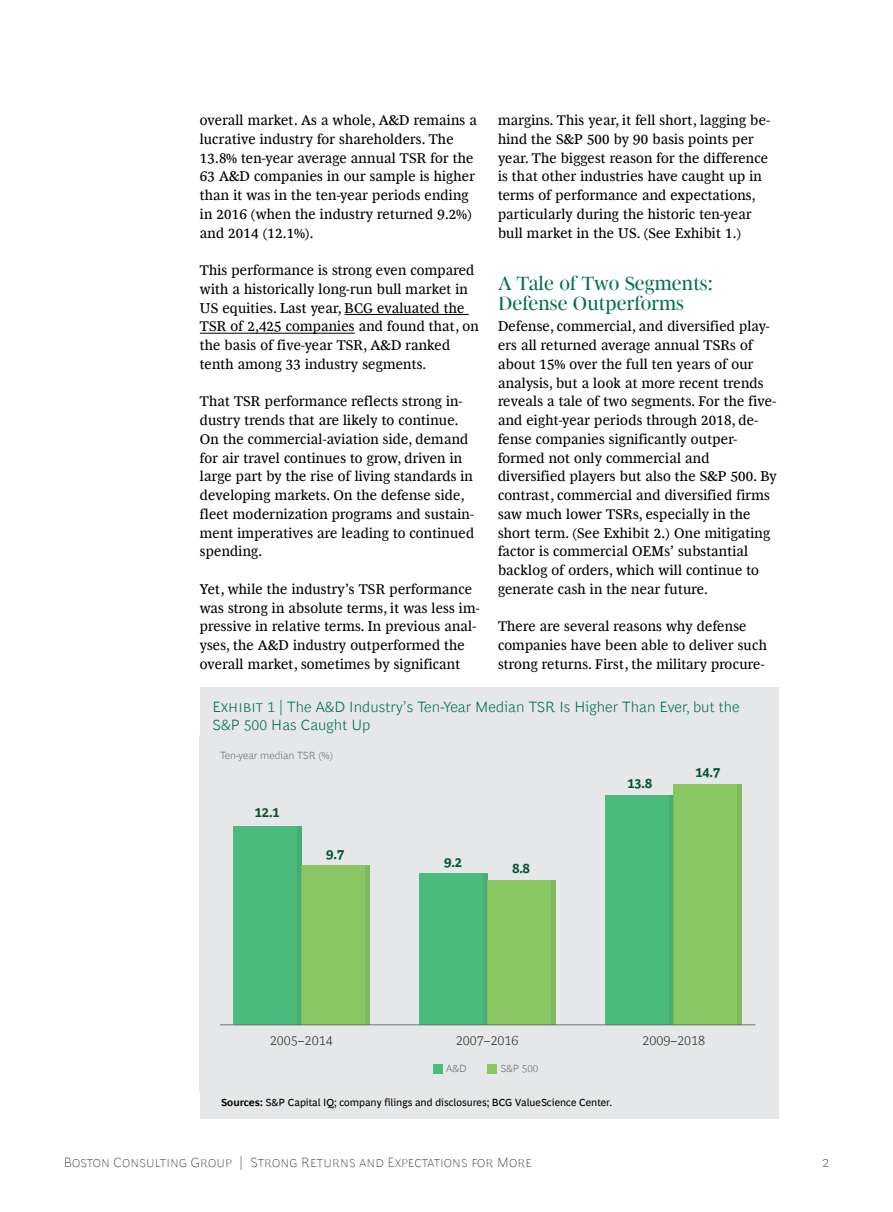
<style>
.page{position:relative;width:893px;height:1212px;background:#fff}
.page>*{position:absolute;margin:0;border:0;box-sizing:border-box;transform-origin:0 0}
.t1{font:19.5px/20.2px "Henderson BCG Serif Head";letter-spacing:.005em;color:#006f51}
.t2{font:300 15px/18.8px "Henderson BCG Sans";letter-spacing:.005em;color:#006f51}
.t3{font:14.25px/18.8px "Henderson BCG Serif";letter-spacing:.015em;color:#000}
.t4{font:100 13.5px "Henderson BCG Sans";letter-spacing:.01em;color:#000}
.t5{font:300 13.5px "Henderson BCG Sans";color:#333}
.t6{font:700 13.5px "Henderson BCG Sans";color:#03542f}
.t7{font:10.5px "Henderson BCG Sans";color:#000}
.t8{font:300 10.5px "Henderson BCG Sans";color:#707071}
.s1{font-family:"Myriad Pro";font-weight:400}
.s2{font-weight:700}
</style>
<div class="page">
<hr style="left:345px;top:314px;width:124px;height:1px;background:#000">
<hr style="left:200px;top:333px;width:155px;height:1px;background:#000">
<div style="left:200px;top:688px;width:578px;height:431px;background:#e6e7e8"></div>
<div style="left:606px;top:795px;width:68px;height:230px;background:#4bba7d"></div>
<div style="left:419px;top:873px;width:68px;height:152px;background:#4bba7d"></div>
<div style="left:233px;top:826px;width:68px;height:199px;background:#4bba7d"></div>
<div style="left:433px;top:1064px;width:10px;height:9px;background:#4bba7d"></div>
<div style="left:488px;top:1064px;width:9px;height:9px;background:#88c762"></div>
<div style="left:674px;top:784px;width:68px;height:241px;background:#88c762"></div>
<div style="left:487px;top:881px;width:68px;height:144px;background:#88c762"></div>
<div style="left:301px;top:865px;width:68px;height:160px;background:#88c762"></div>
<hr style="left:220px;top:1024px;width:535px;height:1px;background:#707071">
<hr style="left:738px;top:784px;width:4px;height:241px;background:#7fb85d">
<div style="left:669px;top:795px;width:5px;height:230px;background:#48ac75"></div>
<hr style="left:551px;top:881px;width:4px;height:144px;background:#7fb85d">
<hr style="left:483px;top:873px;width:4px;height:152px;background:#48ac75">
<hr style="left:365px;top:865px;width:4px;height:160px;background:#7fb85d">
<hr style="left:297px;top:826px;width:4px;height:199px;background:#48ac75">
<p class="t3" style="left:200px;top:110px;width:279px">overall market. As a whole, A&amp;D remains a lucrative industry for shareholders. The 13.8% ten-year average annual TSR for the 63 A&amp;D companies in our sample is higher than it was in the ten-year periods ending in 2016 (when the industry returned 9.2%) and 2014 (12.1%).</p>
<p class="t3" style="left:200px;top:260px;width:280px">This performance is strong even compared with a historically long-run bull market in US equities. Last year, BCG evaluated the TSR of 2,425 companies and found that, on the basis of five-year TSR, A&amp;D ranked tenth among 33 industry segments.</p>
<p class="t3" style="left:200px;top:391px;width:276px">That TSR performance reflects strong in&shy;dustry trends that are likely to continue.<br>On the commercial-aviation side, demand for air travel continues to grow, driven in large part by the rise of living standards in developing markets. On the defense side, fleet modernization programs and sustain&shy;ment imperatives are leading to continued spending.</p>
<p class="t3" style="left:200px;top:579px;width:281px">Yet, while the industry’s TSR performance was strong in absolute terms, it was less im&shy;pressive in relative terms. In previous anal&shy;yses, the A&amp;D industry outperformed the overall market, sometimes by significant</p>
<p class="t3" style="left:498px;top:110px;width:273px">margins. This year, it fell short, lagging be&shy;hind the S&amp;P 500 by 90 basis points per year. The biggest reason for the difference is that other industries have caught up in terms of performance and expectations, particularly during the historic ten-year bull market in the US. (See Exhibit 1.)</p>
<h1 class="t1" style="left:498px;top:271px;width:216px">A Tale of Two Segments:<br>Defense Outperforms</h1>
<p class="t3" style="left:498px;top:316px;width:280px">Defense, commercial, and diversified play&shy;ers all returned average annual TSRs of about 15% over the full ten years of our analysis, but a look at more recent trends reveals a tale of two segments. For the five&shy;and eight-year periods through 2018, de&shy;fense companies significantly outper&shy;formed not only commercial and diversified players but also the S&amp;P 500. By contrast, commercial and diversified firms saw much lower TSRs, especially in the short term. (See Exhibit 2.) One mitigating factor is commercial OEMs’ substantial backlog of orders, which will continue to generate cash in the near future.</p>
<p class="t3" style="left:498px;top:616px;width:270px">There are several reasons why defense companies have been able to deliver such strong returns. First, the military procure-</p>
<p class="t2" style="left:213px;top:696px;width:529px">Exhibit 1 | The A&amp;D Industry’s Ten-Year Median TSR Is Higher Than Ever, but the<br>S&amp;P 500 Has Caught Up</p>
<p class="t8" style="left:220px;top:747px;width:115px">Ten-year median TSR (%)</p>
<p class="t6" style="left:255px;top:803px;width:26px">12.1</p>
<p class="t6" style="left:327px;top:844px;width:19px">9.7</p>
<p class="t6" style="left:444px;top:852px;width:19px">9.2</p>
<p class="t6" style="left:512px;top:859px;width:19px">8.8</p>
<p class="t6" style="left:627px;top:774px;width:26px">13.8</p>
<p class="t6" style="left:695px;top:762px;width:26px">14.7</p>
<p class="t5" style="left:270px;top:1030px;width:64px">2005<span class="s1">–</span>2014</p>
<p class="t5" style="left:456px;top:1030px;width:64px">2007<span class="s1">–</span>2016</p>
<p class="t5" style="left:642px;top:1030px;width:64px">2009<span class="s1">–</span>2018</p>
<p class="t8" style="left:446px;top:1061px;width:22px">A&amp;D</p>
<p class="t8" style="left:500px;top:1061px;width:39px">S&amp;P 500</p>
<p class="t7" style="left:221px;top:1095px;width:392px"><span class="s2">Sources:</span> S&amp;P Capital IQ; company filings and disclosures; BCG ValueScience Center.</p>
<p class="t4" style="left:64px;top:1152px;width:470px">Boston Consulting Group | Strong Returns and Expectations for More</p>
<p class="t4" style="left:822px;top:1152px;width:9px">2</p>
</div>
